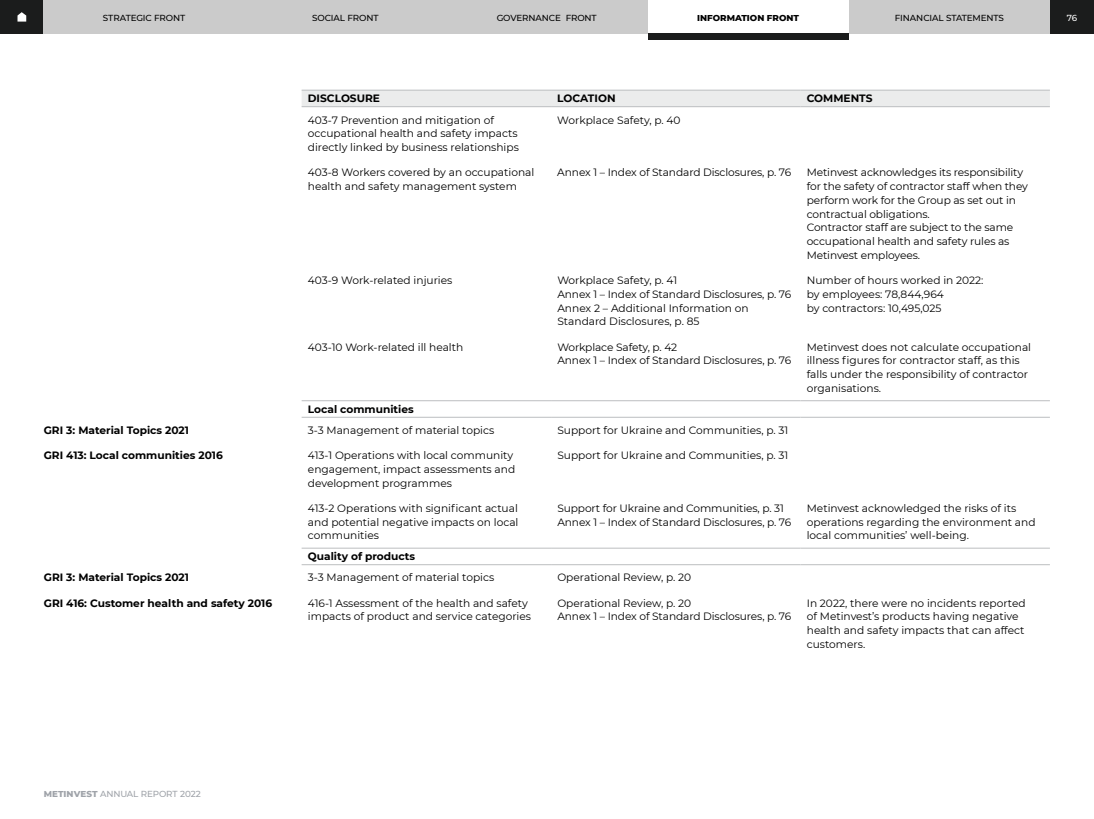
<style>
.page{position:relative;width:1094px;height:819px;background:#fff}
.page>*{position:absolute;margin:0;border:0;box-sizing:border-box;transform-origin:0 0}
.t1{font:10.62px/13.8px "Montserrat";color:#000}
.t2{font:700 10.62px "Montserrat";color:#000}
.t3{font:500 8.75px "Montserrat";letter-spacing:-.01em;color:#000}
.t4{font:500 8.75px "Montserrat";letter-spacing:-.01em;color:#9fa3a9}
.t5{font:800 8.75px "Montserrat";color:#000}
.t6{font:500 8.75px "Montserrat";color:#fff}
.s1{font-weight:800}
</style>
<div class="page">
<div style="left:302px;top:91px;width:748px;height:15px;background:#ebecec"></div>
<hr style="left:302px;top:90px;width:249px;height:1px;background:#bcbec0">
<hr style="left:551px;top:90px;width:249px;height:1px;background:#bcbec0">
<hr style="left:800px;top:90px;width:250px;height:1px;background:#bcbec0">
<hr style="left:302px;top:106px;width:249px;height:1px;background:#bcbec0">
<hr style="left:551px;top:106px;width:249px;height:1px;background:#bcbec0">
<hr style="left:800px;top:106px;width:250px;height:1px;background:#bcbec0">
<hr style="left:302px;top:400px;width:249px;height:1px;background:#bcbec0">
<hr style="left:551px;top:400px;width:249px;height:1px;background:#bcbec0">
<hr style="left:800px;top:400px;width:250px;height:1px;background:#bcbec0">
<hr style="left:302px;top:417px;width:249px;height:1px;background:#bcbec0">
<hr style="left:551px;top:417px;width:249px;height:1px;background:#bcbec0">
<hr style="left:800px;top:417px;width:250px;height:1px;background:#bcbec0">
<hr style="left:302px;top:548px;width:249px;height:1px;background:#bcbec0">
<hr style="left:551px;top:548px;width:249px;height:1px;background:#bcbec0">
<hr style="left:800px;top:548px;width:250px;height:1px;background:#bcbec0">
<hr style="left:302px;top:564px;width:249px;height:1px;background:#bcbec0">
<hr style="left:551px;top:564px;width:249px;height:1px;background:#bcbec0">
<hr style="left:800px;top:564px;width:250px;height:1px;background:#bcbec0">
<div style="left:1050px;top:0;width:44px;height:34px;background:#1b1c1c"></div>
<div style="left:0;top:0;width:44px;height:34px;background:#1b1c1c"></div>
<div style="left:44px;top:0;width:1006px;height:34px;background:#cbcbcb"></div>
<div style="left:648px;top:0;width:200px;height:34px;background:#fff"></div>
<div style="left:648px;top:34px;width:200px;height:6px;background:#1b1c1c"></div>
<svg style="left:18px;top:12px;width:8px;height:10px"></svg>
<p class="t3" style="left:103px;top:12px;width:84px">STRATEGIC FRONT</p>
<p class="t3" style="left:312px;top:12px;width:68px">SOCIAL FRONT</p>
<p class="t3" style="left:497px;top:12px;width:102px">GOVERNANCE FRONT</p>
<p class="t5" style="left:697px;top:11px;width:103px">INFORMATION FRONT</p>
<p class="t3" style="left:895px;top:12px;width:111px">FINANCIAL STATEMENTS</p>
<p class="t6" style="left:1067px;top:12px;width:12px">76</p>
<p class="t2" style="left:308px;top:91px;width:74px">DISCLOSURE</p>
<p class="t2" style="left:557px;top:91px;width:60px">LOCATION</p>
<p class="t2" style="left:807px;top:91px;width:67px">СOMMENTS</p>
<p class="t1" style="left:308px;top:112px;width:212px">403-7 Prevention and mitigation of occupational health and safety impacts directly linked by business relationships</p>
<p class="t1" style="left:557px;top:112px;width:125px">Workplace Safety, p. 40</p>
<p class="t1" style="left:308px;top:165px;width:228px">403-8 Workers covered by an occupational health and safety management system</p>
<p class="t1" style="left:557px;top:165px;width:235px">Annex 1 – Index of Standard Disclosures, p. 76</p>
<p class="t1" style="left:807px;top:165px;width:223px">Metinvest acknowledges its responsibility for the safety of contractor staff when they perform work for the Group as set out in contractual obligations.<br>Contractor staff are subject to the same occupational health and safety rules as Metinvest employees.</p>
<p class="t1" style="left:308px;top:273px;width:146px">403-9 Work-related injuries</p>
<p class="t1" style="left:557px;top:273px;width:235px">Workplace Safety, p. 41<br>Annex 1 – Index of Standard Disclosures, p. 76<br>Annex 2 – Additional Information on Standard Disclosures, p. 85</p>
<p class="t1" style="left:807px;top:273px;width:178px">Number of hours worked in 2022: by employees: 78,844,964<br>by contractors: 10,495,025</p>
<p class="t1" style="left:308px;top:340px;width:157px">403-10 Work-related ill health</p>
<p class="t1" style="left:557px;top:340px;width:235px">Workplace Safety, p. 42<br>Annex 1 – Index of Standard Disclosures, p. 76</p>
<p class="t1" style="left:807px;top:340px;width:226px">Metinvest does not calculate occupational illness figures for contractor staff, as this falls under the responsibility of contractor organisations.</p>
<p class="t2" style="left:308px;top:401px;width:107px">Local communities</p>
<p class="t2" style="left:44px;top:422px;width:147px">GRI 3: Material Topics 2021</p>
<p class="t1" style="left:308px;top:423px;width:188px">3-3 Management of material topics</p>
<p class="t1" style="left:557px;top:423px;width:232px">Support for Ukraine and Communities, p. 31</p>
<p class="t2" style="left:44px;top:448px;width:180px">GRI 413: Local communities 2016</p>
<p class="t1" style="left:308px;top:448px;width:209px">413-1 Operations with local community engagement, impact assessments and development programmes</p>
<p class="t1" style="left:557px;top:448px;width:232px">Support for Ukraine and Communities, p. 31</p>
<p class="t1" style="left:308px;top:501px;width:212px;text-align:justify">413-2 Operations with significant actual and potential negative impacts on local communities</p>
<p class="t1" style="left:557px;top:501px;width:235px">Support for Ukraine and Communities, p. 31<br>Annex 1 – Index of Standard Disclosures, p. 76</p>
<p class="t1" style="left:807px;top:501px;width:230px">Metinvest acknowledged the risks of its operations regarding the environment and local communities’ well-being.</p>
<p class="t2" style="left:308px;top:549px;width:109px">Quality of products</p>
<p class="t2" style="left:44px;top:570px;width:147px">GRI 3: Material Topics 2021</p>
<p class="t1" style="left:308px;top:570px;width:188px">3-3 Management of material topics</p>
<p class="t1" style="left:557px;top:570px;width:135px">Operational Review, p. 20</p>
<p class="t2" style="left:44px;top:595px;width:230px">GRI 416: Customer health and safety 2016</p>
<p class="t1" style="left:308px;top:595px;width:225px">416-1 Assessment of the health and safety impacts of product and service categories</p>
<p class="t1" style="left:557px;top:595px;width:235px">Operational Review, p. 20<br>Annex 1 – Index of Standard Disclosures, p. 76</p>
<p class="t1" style="left:807px;top:595px;width:220px">In 2022, there were no incidents reported of Metinvest’s products having negative health and safety impacts that can affect customers.</p>
<p class="t4" style="left:44px;top:788px;width:159px"><span class="s1">METINVEST</span> ANNUAL REPORT 2022</p>
</div>
